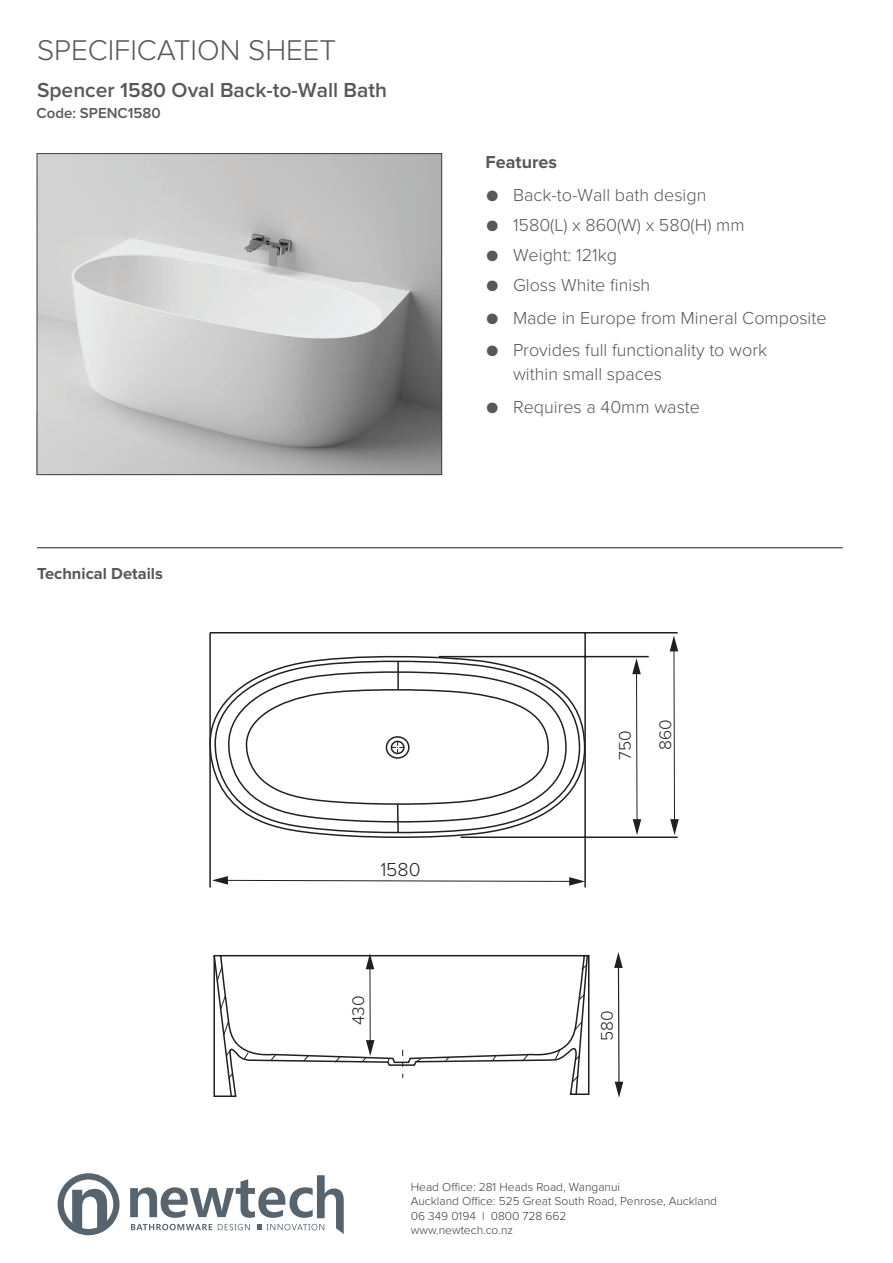
<style>
.page{position:relative;width:893px;height:1263px;background:#fff}
.page>*{position:absolute;margin:0;border:0;box-sizing:border-box;transform-origin:0 0}
.t1{font:300 29.55px "Proxima Nova";color:#57585a}
.t2{font:600 21px "Proxima Nova";color:#57585a}
.t3{font:300 19.5px "Proxima Nova";color:#231f20}
.t4{font:300 18px/24px "Proxima Nova";color:#57585a}
.t5{font:700 18px "Proxima Nova";color:#57585a}
.t6{font:300 17.4px "Proxima Nova";color:#231f20}
.t7{font:700 16.5px "Proxima Nova";color:#57585a}
.t8{font:600 15px "Proxima Nova";color:#57585a}
.t9{font:300 12px "Proxima Nova";color:#3e3e3f}
</style>
<div class="page">
<div style="left:58px;top:1173px;width:62px;height:62px;border:6px solid #57646d;border-radius:50%"></div>
<svg style="left:72px;top:1189px;width:35px;height:43px"></svg>
<svg style="left:130px;top:1175px;width:214px;height:59px"></svg>
<img style="left:39px;top:155px;width:401px;height:318px">
<div style="left:37px;top:153px;width:405px;height:322px;border:1px solid #3e3e3f"></div>
<hr style="left:37px;top:547px;width:806px;height:1px;background:#231f20">
<svg style="left:209px;top:632px;width:469px;height:256px"></svg>
<svg style="left:212px;top:876px;width:373px;height:10px"></svg>
<svg style="left:670px;top:635px;width:9px;height:200px"></svg>
<svg style="left:632px;top:658px;width:9px;height:177px"></svg>
<svg style="left:213px;top:954px;width:376px;height:143px"></svg>
<svg style="left:217px;top:953px;width:370px;height:130px"></svg>
<svg style="left:614px;top:952px;width:9px;height:145px"></svg>
<p class="t1" style="left:37px;top:36px;width:301px">SPECIFICATION SHEET</p>
<p class="t2" style="left:37px;top:80px;width:352px">Spencer 1580 Oval Back-to-Wall Bath</p>
<p class="t8" style="left:37px;top:106px;width:125px">Code: SPENC1580</p>
<p class="t7" style="left:37px;top:564px;width:127px">Technical Details</p>
<p class="t3" style="left:380px;top:860px;width:42px">1580</p>
<p class="t6" style="left:350px;top:1025px;width:31px;rotate:-90deg">430</p>
<p class="t5" style="left:486px;top:152px;width:73px">Features</p>
<p class="t4" style="left:486px;top:184px;width:222px">● Back-to-Wall bath design</p>
<p class="t4" style="left:486px;top:214px;width:260px">● 1580(L) x 860(W) x 580(H) mm</p>
<p class="t4" style="left:486px;top:244px;width:133px">● Weight: 121kg</p>
<p class="t4" style="left:486px;top:274px;width:166px">● Gloss White finish</p>
<p class="t4" style="left:486px;top:306px;width:342px">● Made in Europe from Mineral Composite</p>
<p class="t4" style="left:513px;top:339px;width:256px;text-indent:-27px">● Provides full functionality to work within small spaces</p>
<p class="t4" style="left:486px;top:395px;width:216px">● Requires a 40mm waste</p>
<p class="t6" style="left:617px;top:760px;width:31px;rotate:-90deg">750</p>
<p class="t6" style="left:657px;top:750px;width:32px;rotate:-90deg">860</p>
<p class="t6" style="left:594px;top:1041px;width:32px;rotate:-90deg">580</p>
<p class="t9" style="left:411px;top:1181px;width:211px">Head Office: 281 Heads Road, Wanganui</p>
<p class="t9" style="left:411px;top:1196px;width:308px">Auckland Office: 525 Great South Road, Penrose, Auckland</p>
<p class="t9" style="left:411px;top:1210px;width:157px">06 349 0194 | 0800 728 662</p>
<p class="t9" style="left:411px;top:1225px;width:104px">www.newtech.co.nz</p>
</div>
